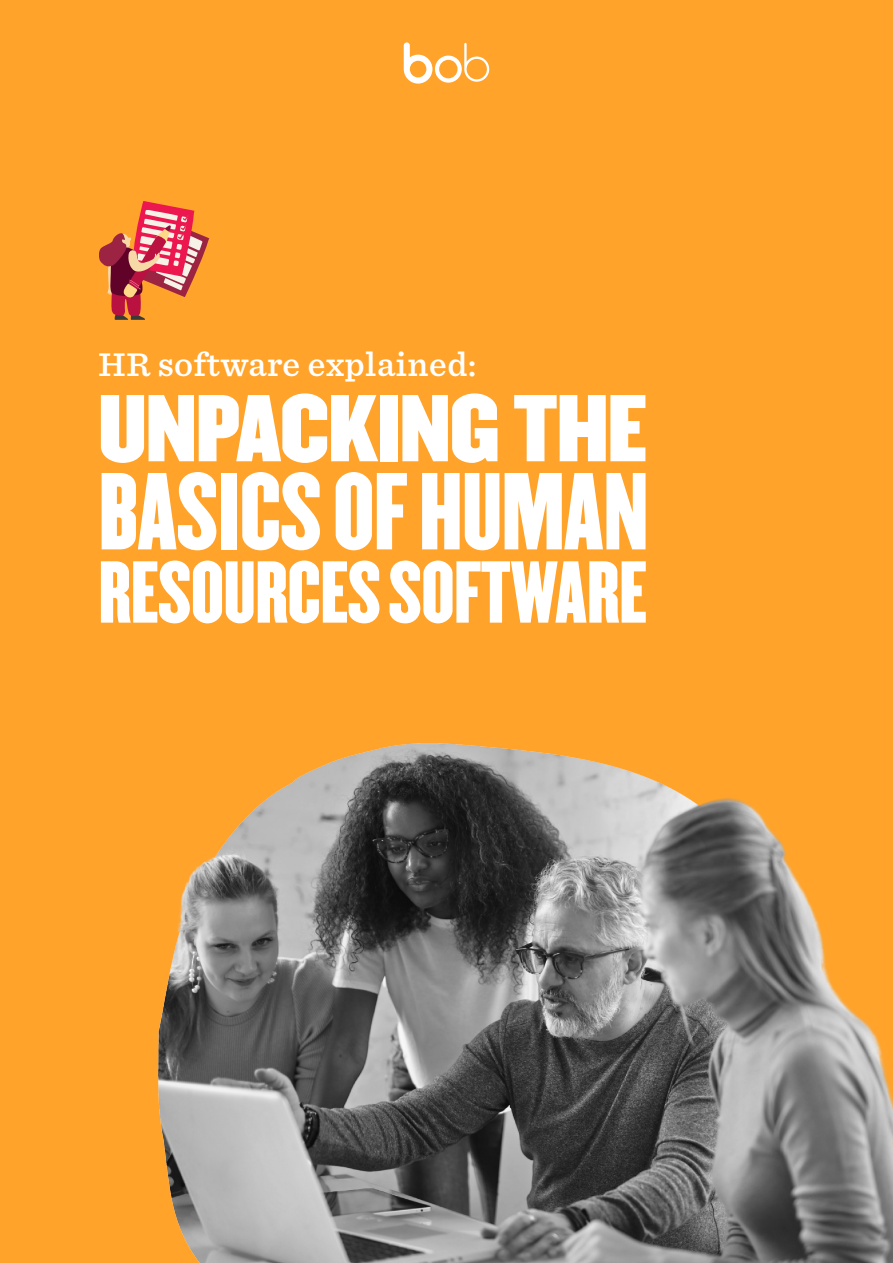
<style>
.page{position:relative;width:893px;height:1263px;background:#ffa32b}
.page>*{position:absolute;margin:0;border:0;box-sizing:border-box;transform-origin:0 0}
.t1{font:95.55px "Champion Liteweight";letter-spacing:-.015em;color:#fff}
.t2{font:82.8px "Champion Middleweight";letter-spacing:-.015em;color:#fff}
.t3{font:76.65px "Champion Liteweight";letter-spacing:-.015em;color:#fff}
.t4{font:600 31.5px "Sentinel S Sm";color:#fff}
</style>
<div class="page">
<img style="left:158px;top:743px;width:735px;height:520px">
<svg style="left:404px;top:42px;width:85px;height:42px"></svg>
<svg style="left:99px;top:201px;width:110px;height:119px"></svg>
<p class="t4" style="left:98px;top:339px;width:380px">HR software explained:</p>
<p class="t2" style="left:98px;top:360px;width:551px">UNPACKING THE</p>
<p class="t1" style="left:98px;top:433px;width:552px">BASICSOFHUMAN</p>
<p class="t3" style="left:98px;top:529px;width:551px">RESOURCESSOFTWARE</p>
</div>
